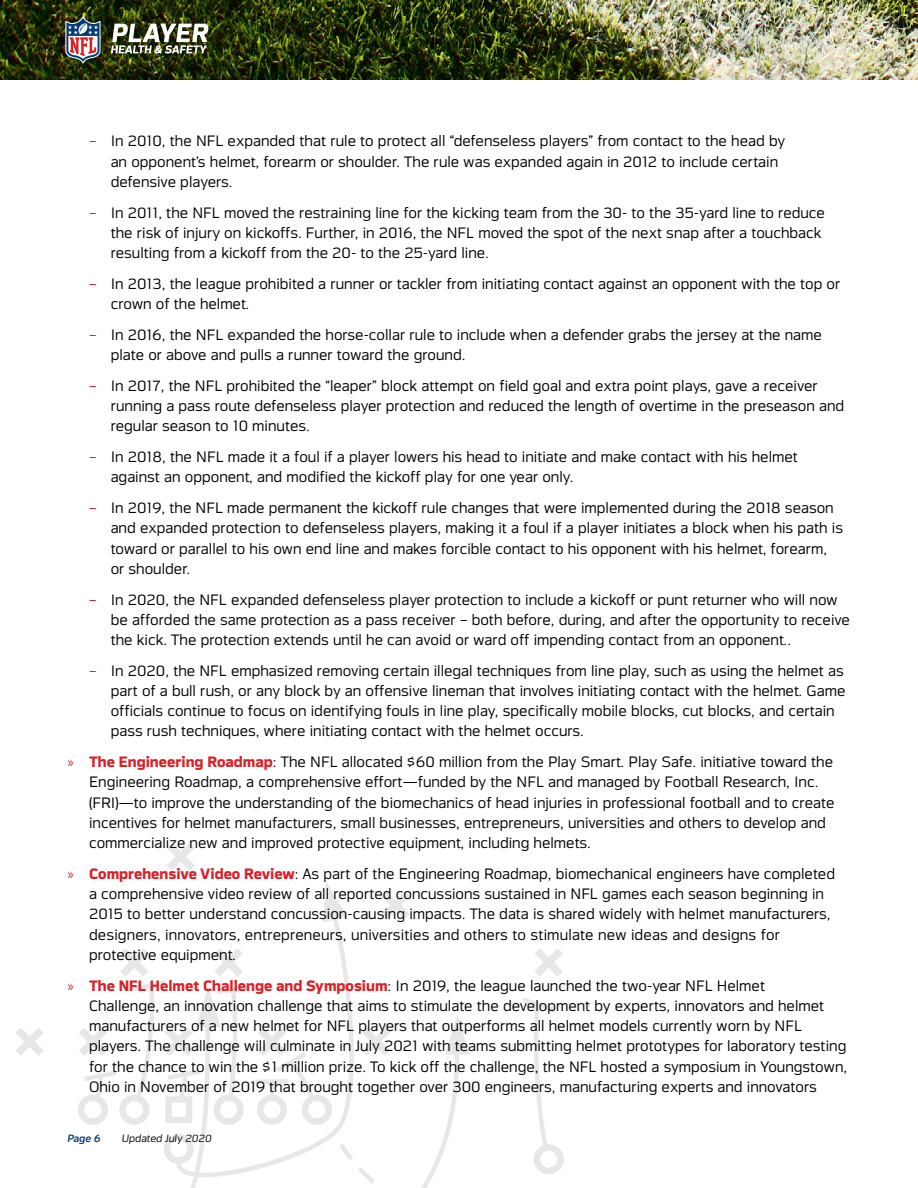
<style>
.page{position:relative;width:918px;height:1188px;background:#fff}
.page>*{position:absolute;margin:0;border:0;box-sizing:border-box;transform-origin:0 0}
.t1{font:300 15px/20.2px "Endzone Sans";color:#000}
.t2{font:italic 300 10.5px "Endzone Sans";color:#000}
.t3{font:italic 500 10.5px "Endzone Sans";color:#003b75}
.s1{color:#da2128}
.s2{font-family:"Myriad Pro";font-weight:400;color:#da2128}
.s3{font-weight:700;color:#da2128}
</style>
<div class="page">
<img style="left:0;top:0;width:918px;height:79px">
<svg style="left:522px;top:998px;width:42px;height:176px"></svg>
<svg style="left:535px;top:949px;width:28px;height:27px"></svg>
<svg style="left:16px;top:1028px;width:28px;height:28px"></svg>
<svg style="left:382px;top:891px;width:28px;height:28px"></svg>
<svg style="left:167px;top:843px;width:28px;height:28px"></svg>
<svg style="left:365px;top:1015px;width:105px;height:173px"></svg>
<svg style="left:78px;top:948px;width:86px;height:177px"></svg>
<svg style="left:164px;top:881px;width:201px;height:307px"></svg>
<svg style="left:358px;top:1167px;width:17px;height:17px"></svg>
<svg style="left:381px;top:1187px;width:18px;height:1px"></svg>
<svg style="left:340px;top:1143px;width:13px;height:18px"></svg>
<svg style="left:65px;top:16px;width:36px;height:48px"></svg>
<img style="left:111px;top:24px;width:98px;height:30px">
<p class="t1" style="left:111px;top:131px;width:676px;text-indent:-22px"><span class="s1">–</span> In 2010, the NFL expanded that rule to protect all “defenseless players” from contact to the head by an opponent’s helmet, forearm or shoulder. The rule was expanded again in 2012 to include certain defensive players.</p>
<p class="t1" style="left:111px;top:202px;width:716px;text-indent:-22px"><span class="s1">–</span> In 2011, the NFL moved the restraining line for the kicking team from the 30- to the 35-yard line to reduce the risk of injury on kickoffs. Further, in 2016, the NFL moved the spot of the next snap after a touchback resulting from a kickoff from the 20- to the 25-yard line.</p>
<p class="t1" style="left:111px;top:273px;width:731px;text-indent:-22px"><span class="s1">–</span> In 2013, the league prohibited a runner or tackler from initiating contact against an opponent with the top or crown of the helmet.</p>
<p class="t1" style="left:111px;top:324px;width:713px;text-indent:-22px"><span class="s1">–</span> In 2016, the NFL expanded the horse-collar rule to include when a defender grabs the jersey at the name plate or above and pulls a runner toward the ground.</p>
<p class="t1" style="left:111px;top:375px;width:735px;text-indent:-22px"><span class="s1">–</span> In 2017, the NFL prohibited the “leaper” block attempt on field goal and extra point plays, gave a receiver running a pass route defenseless player protection and reduced the length of overtime in the preseason and regular season to 10 minutes.</p>
<p class="t1" style="left:111px;top:447px;width:689px;text-indent:-22px"><span class="s1">–</span> In 2018, the NFL made it a foul if a player lowers his head to initiate and make contact with his helmet against an opponent, and modified the kickoff play for one year only.</p>
<p class="t1" style="left:111px;top:498px;width:734px;text-indent:-22px"><span class="s1">–</span> In 2019, the NFL made permanent the kickoff rule changes that were implemented during the 2018 season and expanded protection to defenseless players, making it a foul if a player initiates a block when his path is toward or parallel to his own end line and makes forcible contact to his opponent with his helmet, forearm, or shoulder.</p>
<p class="t1" style="left:111px;top:589px;width:741px;text-indent:-22px"><span class="s1">–</span> In 2020, the NFL expanded defenseless player protection to include a kickoff or punt returner who will now be afforded the same protection as a pass receiver – both before, during, and after the opportunity to receive the kick. The protection extends until he can avoid or ward off impending contact from an opponent..</p>
<p class="t1" style="left:111px;top:660px;width:736px;text-indent:-22px"><span class="s1">–</span> In 2020, the NFL emphasized removing certain illegal techniques from line play, such as using the helmet as part of a bull rush, or any block by an offensive lineman that involves initiating contact with the helmet. Game officials continue to focus on identifying fouls in line play, specifically mobile blocks, cut blocks, and certain pass rush techniques, where initiating contact with the helmet occurs.</p>
<p class="t1" style="left:89px;top:752px;width:747px;text-indent:-22px"><span class="s2">»</span> <span class="s3">The Engineering Roadmap</span>: The NFL allocated $60 million from the Play Smart. Play Safe. initiative toward the Engineering Roadmap, a comprehensive effort—funded by the NFL and managed by Football Research, Inc. (FRI)—to improve the understanding of the biomechanics of head injuries in professional football and to create incentives for helmet manufacturers, small businesses, entrepreneurs, universities and others to develop and commercialize new and improved protective equipment, including helmets.</p>
<p class="t1" style="left:89px;top:864px;width:747px;text-indent:-22px"><span class="s2">»</span> <span class="s3">Comprehensive Video Review</span>: As part of the Engineering Roadmap, biomechanical engineers have completed a comprehensive video review of all reported concussions sustained in NFL games each season beginning in 2015 to better understand concussion-causing impacts. The data is shared widely with helmet manufacturers, designers, innovators, entrepreneurs, universities and others to stimulate new ideas and designs for protective equipment.</p>
<p class="t1" style="left:89px;top:975px;width:760px;text-indent:-22px"><span class="s2">»</span> <span class="s3">The NFL Helmet Challenge and Symposium</span>: In 2019, the league launched the two-year NFL Helmet<br>Challenge, an innovation challenge that aims to stimulate the development by experts, innovators and helmet manufacturers of a new helmet for NFL players that outperforms all helmet models currently worn by NFL players. The challenge will culminate in July 2021 with teams submitting helmet prototypes for laboratory testing for the chance to win the $1 million prize. To kick off the challenge, the NFL hosted a symposium in Youngstown, Ohio in November of 2019 that brought together over 300 engineers, manufacturing experts and innovators</p>
<p class="t3" style="left:68px;top:1133px;width:35px">Page 6</p>
<p class="t2" style="left:122px;top:1132px;width:91px">Updated July 2020</p>
</div>
